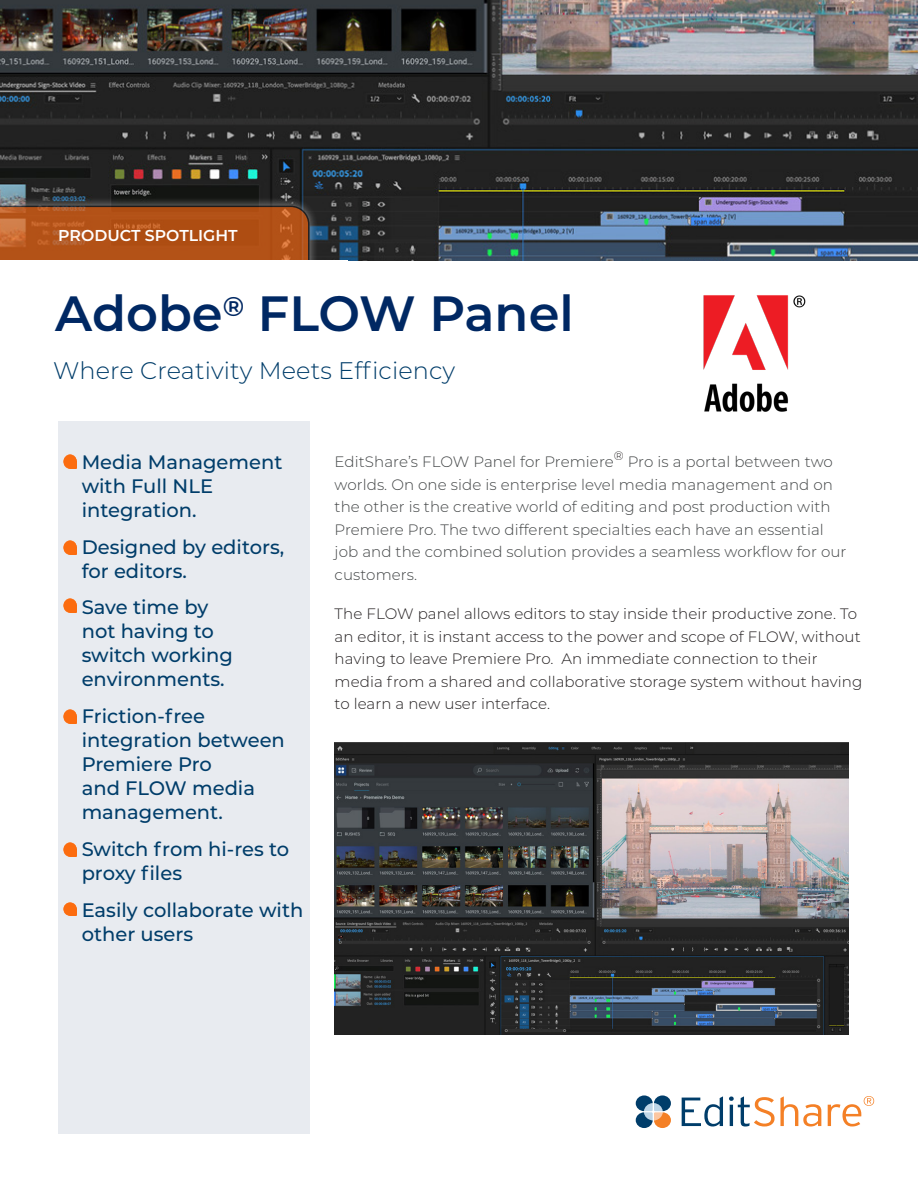
<style>
.page{position:relative;width:918px;height:1188px;background:#fff}
.page>*{position:absolute;margin:0;border:0;box-sizing:border-box;transform-origin:0 0}
.Body_Text{font:600 49.5px "Montserrat";color:#002863}
.Body_Text-2{font:300 24px "Montserrat";letter-spacing:.005em;color:#003d6a}
.Body_Text-3{font:500 19.5px/24px "Montserrat";color:#003d6a}
.Body_Text-4{font:600 15.75px "Montserrat";color:#fff}
.Body_Text-5{font:300 15.15px/22.5px "Montserrat";letter-spacing:.005em;color:#414445}
.Body_Text-6{font:300 15.15px/22.5px "Montserrat";letter-spacing:.005em;color:#231f20}
.Body_Text-7{font:300 12.3px "Montserrat";color:#231f20}
</style>
<div class="page">
<img style="left:0;top:0;width:918px;height:260px">
<svg style="left:644px;top:1106px;width:19px;height:11px"></svg>
<svg style="left:682px;top:1096px;width:41px;height:31px"></svg>
<svg style="left:654px;top:1095px;width:17px;height:16px"></svg>
<svg style="left:636px;top:1095px;width:17px;height:16px"></svg>
<svg style="left:636px;top:1112px;width:17px;height:16px"></svg>
<svg style="left:729px;top:1096px;width:92px;height:31px"></svg>
<svg style="left:828px;top:1096px;width:46px;height:31px"></svg>
<svg style="left:654px;top:1112px;width:17px;height:16px"></svg>
<div style="left:0;top:196px;width:319px;height:108px;background:#fff;opacity:.83"></div>
<svg style="left:0;top:206px;width:310px;height:54px;background:#af5219"></svg>
<div style="left:58px;top:421px;width:252px;height:713px;background:#e8ebf0"></div>
<div style="left:0;top:260px;width:348px;height:89px;background:#fff"></div>
<img style="left:703px;top:295px;width:103px;height:117px">
<img style="left:63px;top:455px;width:14px;height:13px">
<img style="left:63px;top:541px;width:14px;height:13px">
<img style="left:63px;top:599px;width:14px;height:13px">
<img style="left:63px;top:710px;width:14px;height:13px">
<img style="left:63px;top:843px;width:14px;height:13px">
<img style="left:335px;top:742px;width:513px;height:293px">
<img style="left:63px;top:902px;width:14px;height:14px">
<p class="Body_Text-4" style="left:58px;top:224px;width:181px">PRODUCT SPOTLIGHT</p>
<p class="Body_Text" style="left:55px;top:279px;width:520px">Adobe<sup>®</sup> FLOW Panel</p>
<p class="Body_Text-2" style="left:53px;top:354px;width:403px">Where Creativity Meets Efficiency</p>
<p class="Body_Text-3" style="left:82px;top:449px;width:202px">Media Management with Full NLE integration.</p>
<p class="Body_Text-3" style="left:82px;top:534px;width:204px">Designed by editors, for editors.</p>
<p class="Body_Text-3" style="left:82px;top:595px;width:153px">Save time by not having to switch working environments.</p>
<p class="Body_Text-3" style="left:82px;top:703px;width:205px">Friction-free integration between<br>Premiere Pro<br>and FLOW media management.</p>
<p class="Body_Text-3" style="left:82px;top:836px;width:209px">Switch from hi-res to proxy files</p>
<p class="Body_Text-3" style="left:82px;top:897px;width:223px">Easily collaborate with other users</p>
<p class="Body_Text-7" style="left:614px;top:448px;width:11px">®</p>
<p class="Body_Text-5" style="left:335px;top:450px;width:281px">EditShare’s FLOW Panel for Premiere</p>
<p class="Body_Text-5" style="left:335px;top:450px;width:513px;text-indent:293px">Pro is a portal between two worlds. On one side is enterprise level media management and on the other is the creative world of editing and post production with Premiere Pro. The two different specialties each have an essential job and the combined solution provides a seamless workflow for our customers.</p>
<p class="Body_Text-6" style="left:335px;top:602px;width:529px">The FLOW panel allows editors to stay inside their productive zone. To an editor, it is instant access to the power and scope of FLOW, without having to leave Premiere Pro. An immediate connection to their media from a shared and collaborative storage system without having to learn a new user interface.</p>
</div>
